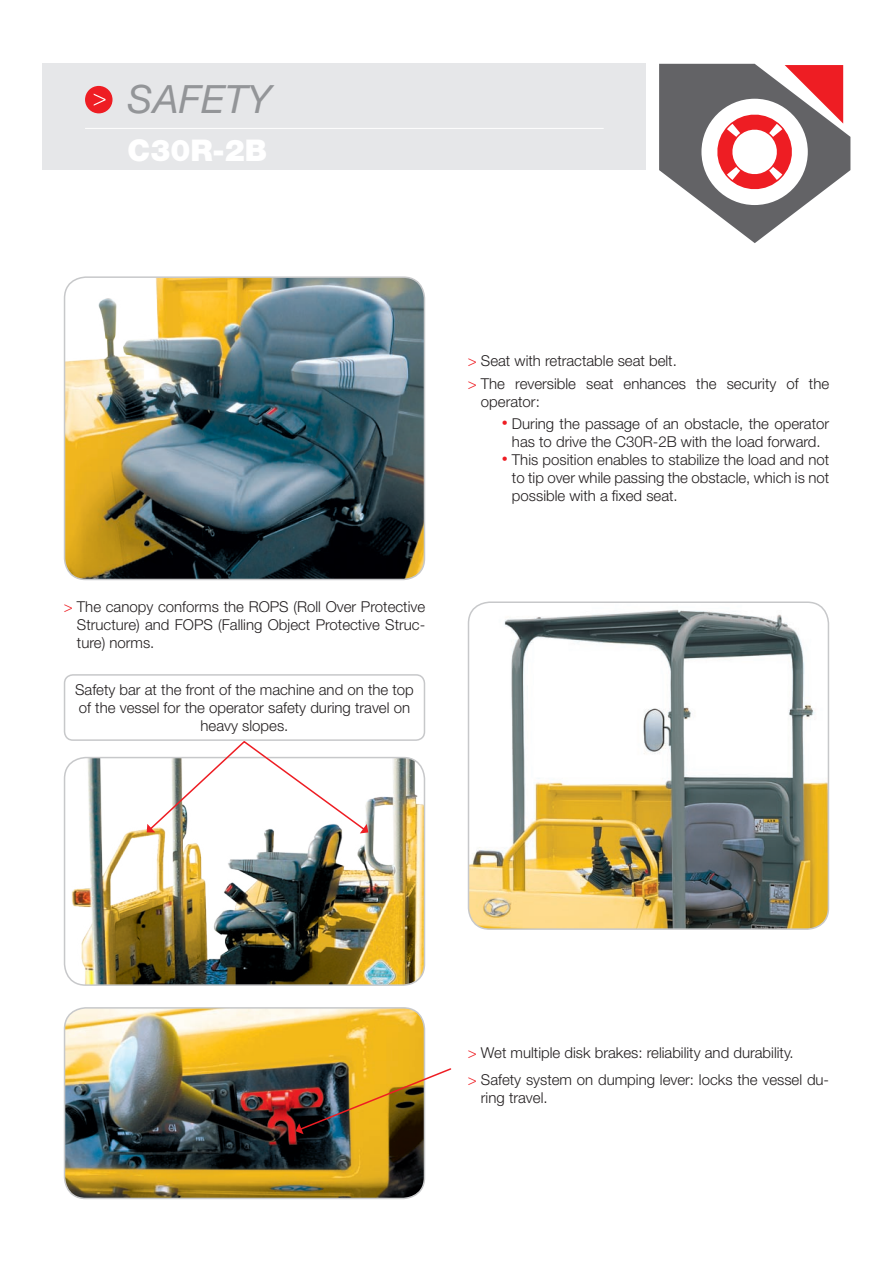
<style>
.page{position:relative;width:893px;height:1263px;background:#fff}
.page>*{position:absolute;margin:0;border:0;box-sizing:border-box;transform-origin:0 0}
.t1{font:italic 39px "Helvetica Neue LT Std";color:#939598}
.t2{font:900 30px "Helvetica Neue LT Std";color:#fff}
.t3{font:300 15px/18px "Helvetica Neue LT Std";color:#231f20}
.s1{color:#ee1d23}
.s2{font-size:12px;color:#ee1d23}
</style>
<div class="page">
<div style="left:43px;top:64px;width:603px;height:106px;background:#e6e7e9"></div>
<svg style="left:659px;top:64px;width:191px;height:179px"></svg>
<div style="left:85px;top:86px;width:28px;height:27px;background:#ee1d23;border-radius:50%"></div>
<svg style="left:94px;top:94px;width:12px;height:12px"></svg>
<hr style="left:85px;top:128px;width:519px;height:1px;background:#fff">
<img style="left:63px;top:276px;width:363px;height:303px">
<svg style="left:467px;top:601px;width:363px;height:328px"></svg>
<img style="left:63px;top:833px;width:363px;height:152px">
<img style="left:63px;top:1007px;width:363px;height:191px">
<svg style="left:63px;top:674px;width:363px;height:159px"></svg>
<img style="left:296px;top:1067px;width:156px;height:67px">
<h1 class="t1" style="left:128px;top:76px;width:145px">SAFETY</h1>
<h2 class="t2" style="left:128px;top:132px;width:141px">C30R-2B</h2>
<p class="t3" style="left:77px;top:597px;width:350px;text-align:justify;text-indent:-13px"><span class="s1">&gt;</span> The canopy conforms the ROPS (Roll Over Protective Structure) and FOPS (Falling Object Protective Struc&shy;ture) norms.</p>
<p class="t3" style="left:75px;top:680px;width:340px;text-align:center">Safety bar at the front of the machine and on the top of the vessel for the operator safety during travel on heavy slopes.</p>
<p class="t3" style="left:468px;top:350px;width:363px;line-height:22.2px"><span class="s1">&gt;</span> Seat with retractable seat belt.<br><span class="s1">&gt;</span> The reversible seat enhances the security of the</p>
<p class="t3" style="left:481px;top:392px;width:60px">operator:</p>
<p class="t3" style="left:502px;top:414px;width:329px;text-align:center"><span class="s2">•</span> During the passage of an obstacle, the operator has to drive the C30R-2B with the load forward.</p>
<p class="t3" style="left:512px;top:450px;width:319px;text-align:justify;text-indent:-10px"><span class="s2">•</span> This position enables to stabilize the load and not to tip over while passing the obstacle, which is not possible with a fixed seat.</p>
<p class="t3" style="left:468px;top:1039px;width:363px;line-height:26.5px"><span class="s1">&gt;</span> Wet multiple disk brakes: reliability and durability.<br><span class="s1">&gt;</span> Safety system on dumping lever: locks the vessel du-</p>
<p class="t3" style="left:481px;top:1088px;width:68px">ring travel.</p>
</div>
